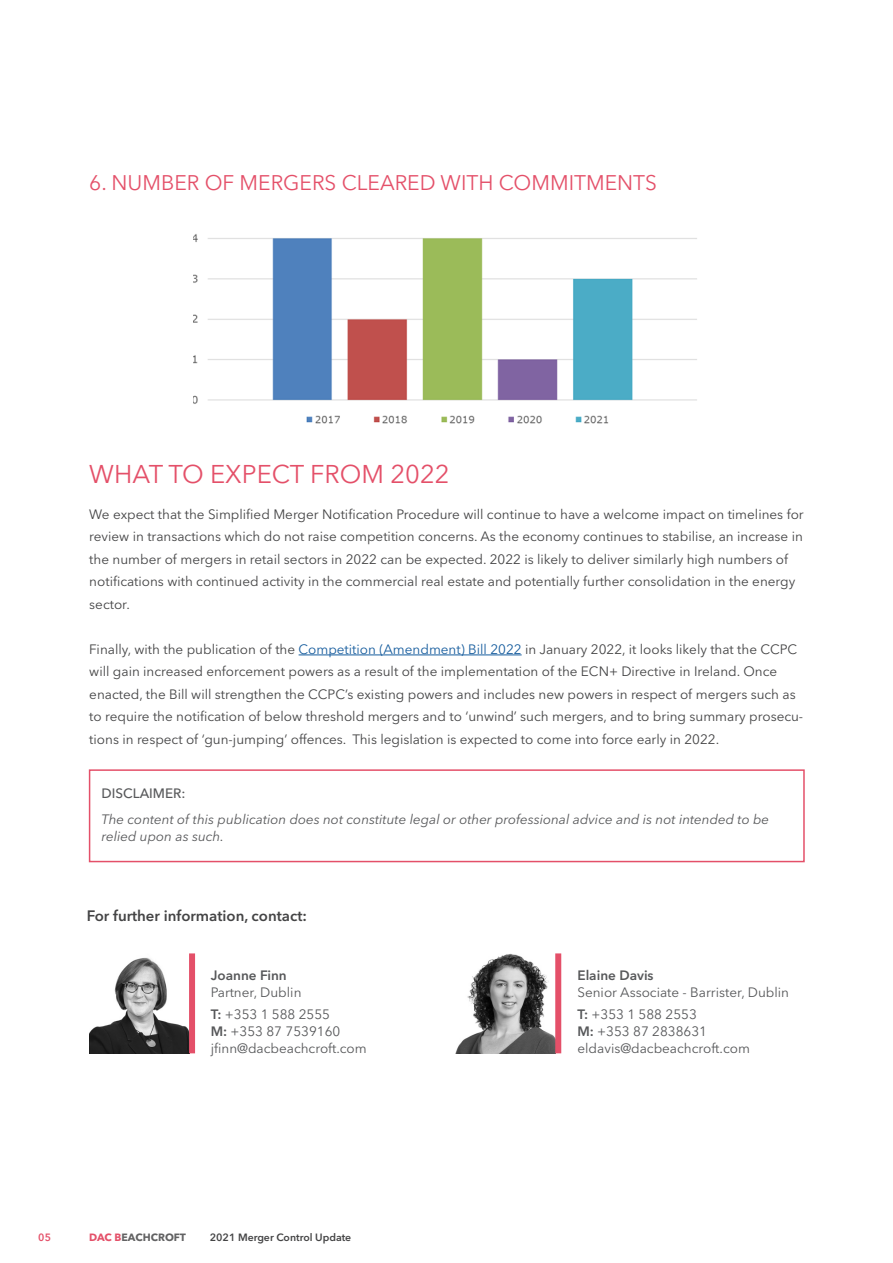
<style>
.page{position:relative;width:893px;height:1263px;background:#fff}
.page>*{position:absolute;margin:0;border:0;box-sizing:border-box;transform-origin:0 0}
.Cover_title{font:25.5px "Avenir Next LT Pro";color:#e45069}
.Cover_title-2{font:21px "Avenir Next LT Pro";color:#e45069}
.Sub-heading_2_style{font:600 15px "Avenir Next LT Pro";color:#444445}
.t1{font:13.5px/22.5px "Avenir Next LT Pro";color:#444445}
.Contact_details{font:13.5px/17.2px "Avenir Next LT Pro";color:#57585a}
.Sub_bullet_style{font:italic 13.5px/17.2px "Avenir Next LT Pro";color:#57585a}
.Contact_Name{font:600 13.5px "Avenir Next LT Pro";color:#57585a}
.Sub_bullet_style-2{font:500 13.5px "Avenir Next LT Pro";color:#57585a}
.t2{font:600 10.5px "Avenir Next LT Pro";color:#444445}
.t3{font:700 10.5px "Avenir Next LT Pro";color:#626263}
.t4{font:600 10.5px "Avenir Next LT Pro";color:#e45069}
.s1{color:#175d9e}
.s2{font-weight:600}
.s3{color:#e45069}
</style>
<div class="page">
<img style="left:193px;top:234px;width:504px;height:190px">
<hr style="left:299px;top:654px;width:223px;height:1px;background:#175d9e">
<img style="left:89px;top:957px;width:100px;height:96px">
<div style="left:189px;top:953px;width:6px;height:100px;background:#e45069"></div>
<img style="left:456px;top:953px;width:99px;height:100px">
<div style="left:555px;top:953px;width:6px;height:100px;background:#e45069"></div>
<div style="left:89px;top:769px;width:716px;height:93px;border:2px solid #e45069"></div>
<p class="Cover_title-2" style="left:89px;top:170px;width:569px">6. NUMBER OF MERGERS CLEARED WITH COMMITMENTS</p>
<p class="Cover_title" style="left:89px;top:459px;width:362px">WHAT TO EXPECT FROM 2022</p>
<p class="t1" style="left:89px;top:503px;width:716px">We expect that the Simplified Merger Notification Procedure will continue to have a welcome impact on timelines for review in transactions which do not raise competition concerns. As the economy continues to stabilise, an increase in the number of mergers in retail sectors in 2022 can be expected. 2022 is likely to deliver similarly high numbers of notifications with continued activity in the commercial real estate and potentially further consolidation in the energy sector.</p>
<p class="t1" style="left:89px;top:638px;width:715px">Finally, with the publication of the <span class="s1">Competition (Amendment) Bill 2022</span> in January 2022, it looks likely that the CCPC will gain increased enforcement powers as a result of the implementation of the ECN+ Directive in Ireland. Once enacted, the Bill will strengthen the CCPC’s existing powers and includes new powers in respect of mergers such as to require the notification of below threshold mergers and to ‘unwind’ such mergers, and to bring summary prosecu&shy;tions in respect of ‘gun-jumping’ offences. This legislation is expected to come into force early in 2022.</p>
<p class="Sub_bullet_style-2" style="left:102px;top:785px;width:85px">DISCLAIMER:</p>
<p class="Sub_bullet_style" style="left:102px;top:811px;width:669px">The content of this publication does not constitute legal or other professional advice and is not intended to be relied upon as such.</p>
<p class="Sub-heading_2_style" style="left:87px;top:907px;width:222px">For further information, contact:</p>
<p class="Contact_Name" style="left:211px;top:967px;width:78px">Joanne Finn</p>
<p class="Contact_details" style="left:211px;top:984px;width:92px">Partner, Dublin</p>
<p class="Contact_details" style="left:211px;top:1005px;width:157px"><span class="s2">T:</span> +353 1 588 2555<br><span class="s2">M:</span> +353 87 7539160 jfinn@dacbeachcroft.com</p>
<p class="t4" style="left:38px;top:1231px;width:15px">05</p>
<p class="t3" style="left:89px;top:1231px;width:98px"><span class="s3">DAC B</span>EACHCROFT</p>
<p class="t2" style="left:210px;top:1231px;width:143px">2021 Merger Control Update</p>
<p class="Contact_Name" style="left:577px;top:967px;width:78px">Elaine Davis</p>
<p class="Contact_details" style="left:577px;top:984px;width:213px">Senior Associate - Barrister, Dublin</p>
<p class="Contact_details" style="left:577px;top:1005px;width:174px"><span class="s2">T:</span> +353 1 588 2553<br><span class="s2">M:</span> +353 87 2838631 eldavis@dacbeachcroft.com</p>
</div>
